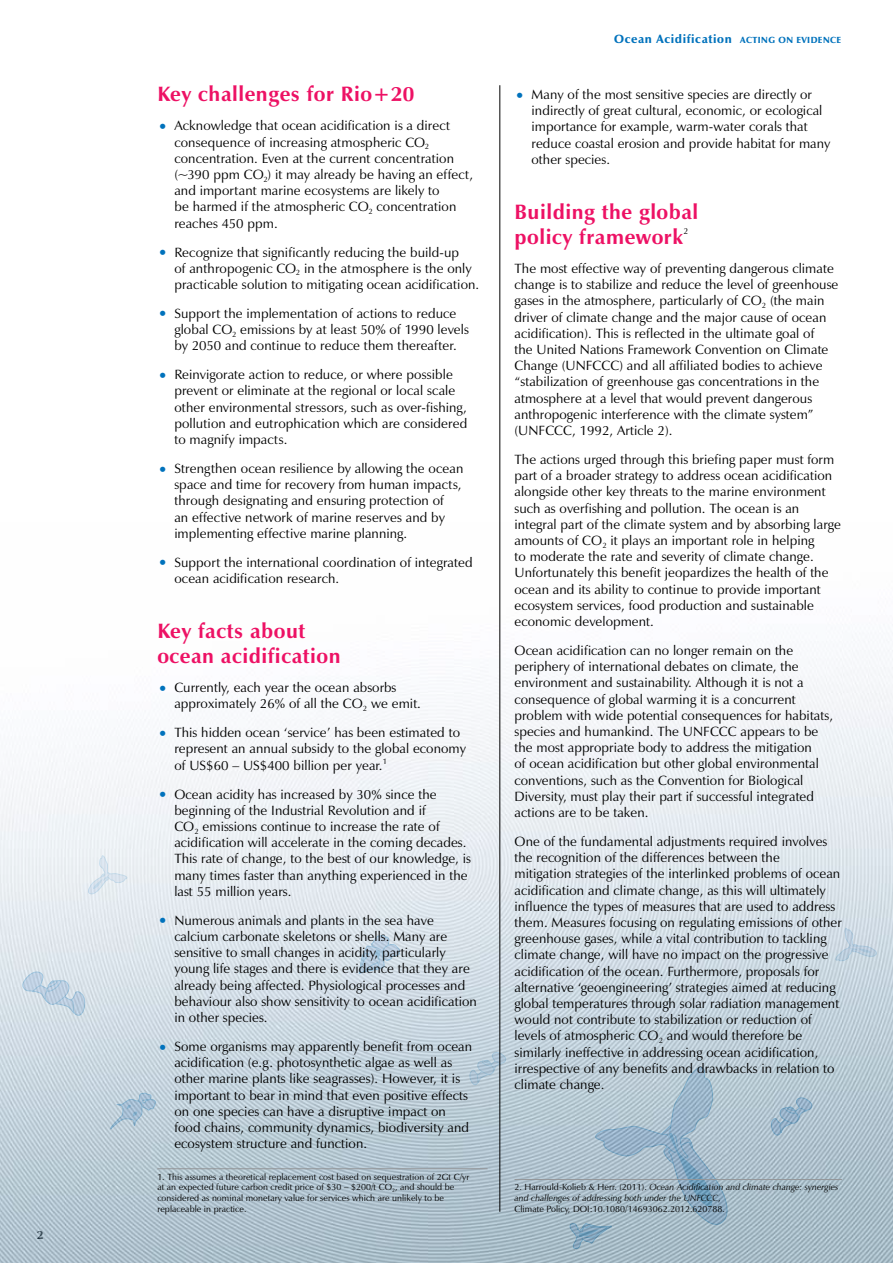
<style>
.page{position:relative;width:893px;height:1263px;background:#fff}
.page>*{position:absolute;margin:0;border:0;box-sizing:border-box;transform-origin:0 0}
.t1{font:700 21px/25.2px "Zapf Humanist 601 BT";letter-spacing:.025em;color:#ed1164}
.t2{font:13.5px/16.2px "Zapf Humanist 601 BT";letter-spacing:.005em;color:#000}
.t3{font:900 12px "Zapf Humanist 601 BT";letter-spacing:.05em;color:#0072bc}
.t4{font:700 12px "Zapf Humanist 601 BT";color:#000}
.t5{font:9px/10.8px "Zapf Humanist 601 BT";letter-spacing:.005em;color:#000}
.t6{font:italic 9px/10.8px "Zapf Humanist 601 BT";letter-spacing:.005em;color:#000}
.t7{font:8.7px "Zapf Humanist 601 BT";color:#000}
.s1{font-size:18px;color:#0072bc}
.s2{font-size:9px}
.s3{font-style:normal}
</style>
<div class="page">
<img style="left:0;top:523px;width:893px;height:740px">
<hr style="left:514px;top:1179px;width:328px;height:1px;background:#939598">
<hr style="left:157px;top:1168px;width:331px;height:1px;background:#939598">
<hr style="left:500px;top:85px;width:1px;height:1127px;background:#000">
<p class="t4" style="left:37px;top:1228px;width:8px">2</p>
<p class="t1" style="left:157px;top:82px;width:259px">Key challenges for Rio+20</p>
<p class="t2" style="left:174px;top:118px;width:300px;text-indent:-17px"><span class="s1">•</span> Acknowledge that ocean acidification is a direct consequence of increasing atmospheric CO<sub>2 </sub>concentration. Even at the current concentration (~390 ppm CO<sub>2</sub>) it may already be having an effect, and important marine ecosystems are likely to<br>be harmed if the atmospheric CO<sub>2</sub> concentration reaches 450 ppm.</p>
<p class="t2" style="left:174px;top:244px;width:306px;text-indent:-17px"><span class="s1">•</span> Recognize that significantly reducing the build-up<br>of anthropogenic CO<sub>2</sub> in the atmosphere is the only practicable solution to mitigating ocean acidification.</p>
<p class="t2" style="left:174px;top:305px;width:296px;text-indent:-17px"><span class="s1">•</span> Support the implementation of actions to reduce global CO<sub>2</sub> emissions by at least 50% of 1990 levels by 2050 and continue to reduce them thereafter.</p>
<p class="t2" style="left:174px;top:366px;width:295px;text-indent:-17px"><span class="s1">•</span> Reinvigorate action to reduce, or where possible prevent or eliminate at the regional or local scale other environmental stressors, such as over-fishing, pollution and eutrophication which are considered to magnify impacts.</p>
<p class="t2" style="left:174px;top:460px;width:291px;text-indent:-17px"><span class="s1">•</span> Strengthen ocean resilience by allowing the ocean space and time for recovery from human impacts, through designating and ensuring protection of<br>an effective network of marine reserves and by implementing effective marine planning.</p>
<p class="t2" style="left:174px;top:554px;width:300px;text-indent:-17px"><span class="s1">•</span> Support the international coordination of integrated ocean acidification research.</p>
<p class="t1" style="left:157px;top:618px;width:185px">Key facts about ocean acidification</p>
<p class="t2" style="left:174px;top:679px;width:248px;text-indent:-17px"><span class="s1">•</span> Currently, each year the ocean absorbs approximately 26% of all the CO<sub>2</sub> we emit.</p>
<p class="t2" style="left:174px;top:724px;width:293px;text-indent:-17px"><span class="s1">•</span> This hidden ocean ‘service’ has been estimated to represent an annual subsidy to the global economy of US$60 – US$400 billion per year.<sup>1</sup></p>
<p class="t2" style="left:174px;top:786px;width:298px;text-indent:-17px"><span class="s1">•</span> Ocean acidity has increased by 30% since the beginning of the Industrial Revolution and if<br>CO<sub>2</sub> emissions continue to increase the rate of acidification will accelerate in the coming decades.<br>This rate of change, to the best of our knowledge, is many times faster than anything experienced in the last 55 million years.</p>
<p class="t2" style="left:174px;top:912px;width:304px;text-indent:-17px"><span class="s1">•</span> Numerous animals and plants in the sea have calcium carbonate skeletons or shells. Many are sensitive to small changes in acidity, particularly young life stages and there is evidence that they are already being affected. Physiological processes and behaviour also show sensitivity to ocean acidification in other species.</p>
<p class="t2" style="left:174px;top:1038px;width:299px;text-indent:-17px"><span class="s1">•</span> Some organisms may apparently benefit from ocean acidification (e.g. photosynthetic algae as well as other marine plants like seagrasses). However, it is important to bear in mind that even positive effects on one species can have a disruptive impact on food chains, community dynamics, biodiversity and ecosystem structure and function.</p>
<p class="t5" style="left:157px;top:1171px;width:314px">1. This assumes a theoretical replacement cost based on sequestration of 2Gt C/yr at an expected future carbon credit price of $30 – $200/t CO<sub>2</sub>, and should be considered as nominal monetary value for services which are unlikely to be replaceable in practice.</p>
<p class="t3" style="left:614px;top:31px;width:229px">Ocean Acidification <span class="s2">ACTING ON EVIDENCE</span></p>
<p class="t2" style="left:531px;top:86px;width:301px;text-indent:-17px"><span class="s1">•</span> Many of the most sensitive species are directly or indirectly of great cultural, economic, or ecological importance for example, warm-water corals that reduce coastal erosion and provide habitat for many other species.</p>
<p class="t1" style="left:514px;top:199px;width:185px">Building the global policy framework</p>
<p class="t7" style="left:684px;top:225px;width:6px">2</p>
<p class="t2" style="left:514px;top:260px;width:325px">The most effective way of preventing dangerous climate change is to stabilize and reduce the level of greenhouse gases in the atmosphere, particularly of CO<sub>2</sub> (the main driver of climate change and the major cause of ocean acidification). This is reflected in the ultimate goal of<br>the United Nations Framework Convention on Climate Change (UNFCCC) and all affiliated bodies to achieve “stabilization of greenhouse gas concentrations in the atmosphere at a level that would prevent dangerous anthropogenic interference with the climate system” (UNFCCC, 1992, Article 2).</p>
<p class="t2" style="left:514px;top:451px;width:328px">The actions urged through this briefing paper must form part of a broader strategy to address ocean acidification alongside other key threats to the marine environment such as overfishing and pollution. The ocean is an integral part of the climate system and by absorbing large amounts of CO<sub>2</sub> it plays an important role in helping<br>to moderate the rate and severity of climate change.<br>Unfortunately this benefit jeopardizes the health of the ocean and its ability to continue to provide important ecosystem services, food production and sustainable economic development.</p>
<p class="t2" style="left:514px;top:642px;width:320px">Ocean acidification can no longer remain on the periphery of international debates on climate, the environment and sustainability. Although it is not a consequence of global warming it is a concurrent problem with wide potential consequences for habitats, species and humankind. The UNFCCC appears to be the most appropriate body to address the mitigation<br>of ocean acidification but other global environmental conventions, such as the Convention for Biological Diversity, must play their part if successful integrated actions are to be taken.</p>
<p class="t2" style="left:514px;top:833px;width:329px">One of the fundamental adjustments required involves the recognition of the differences between the<br>mitigation strategies of the interlinked problems of ocean acidification and climate change, as this will ultimately influence the types of measures that are used to address them. Measures focusing on regulating emissions of other greenhouse gases, while a vital contribution to tackling climate change, will have no impact on the progressive acidification of the ocean. Furthermore, proposals for alternative ‘geoengineering’ strategies aimed at reducing global temperatures through solar radiation management would not contribute to stabilization or reduction of levels of atmospheric CO<sub>2</sub> and would therefore be similarly ineffective in addressing ocean acidification, irrespective of any benefits and drawbacks in relation to climate change.</p>
<p class="t6" style="left:514px;top:1182px;width:326px"><span class="s3">2. Harrould-Kolieb &amp; Herr. (2011).</span> Ocean Acidification and climate change: synergies and challenges of addressing both under the UNFCCC<span class="s3">,<br>Climate Policy, DOI:10.1080/14693062.2012.620788.</span></p>
</div>
